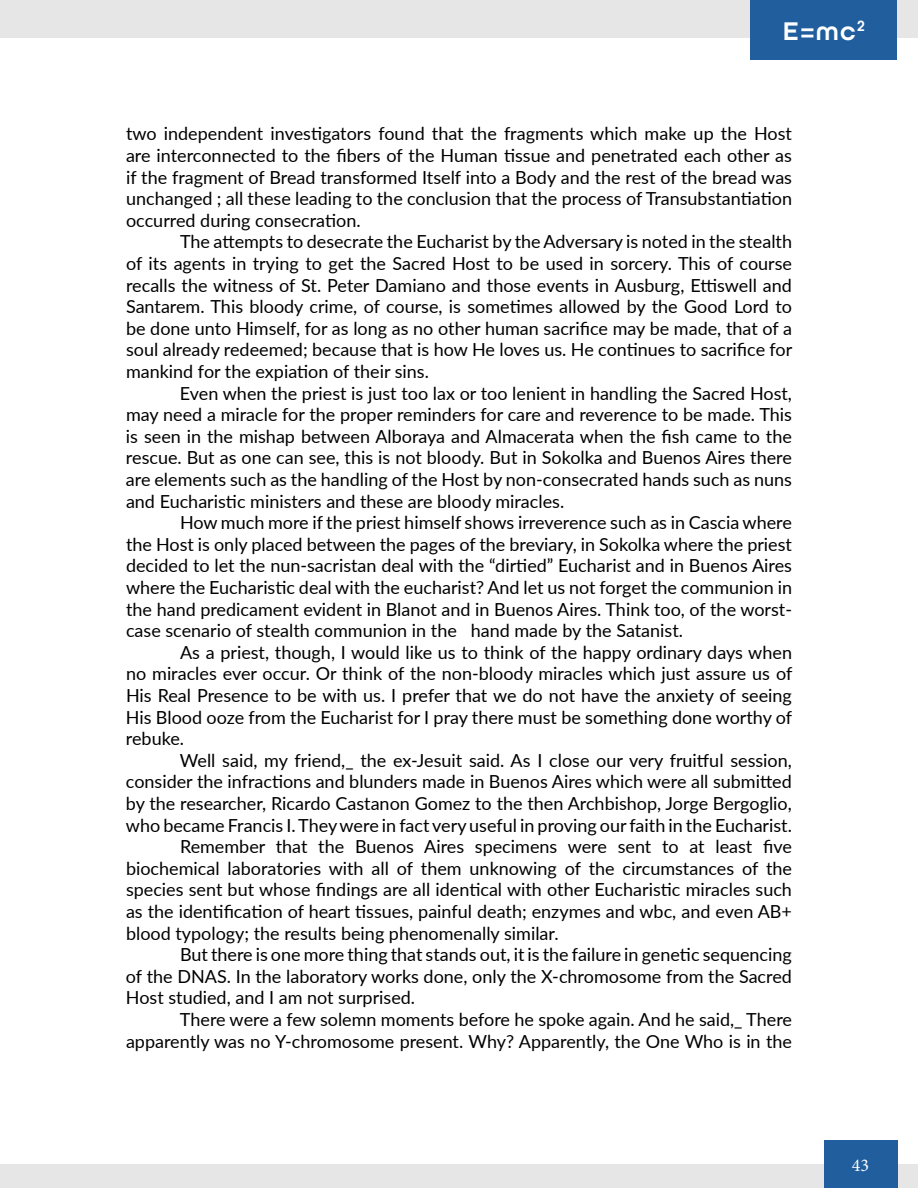
<style>
.page{position:relative;width:918px;height:1188px;background:#fff}
.page>*{position:absolute;margin:0;border:0;box-sizing:border-box;transform-origin:0 0}
.t1{font:600 27px "All Round Gothic";color:#fff}
.t2{font:18px/21.6px "Lato";color:#000;text-align:justify}
.t3{font:18px "Minion Pro";color:#fff}
</style>
<div class="page">
<div style="left:0;top:0;width:918px;height:38px;background:#e6e6e6"></div>
<div style="left:0;top:1164px;width:918px;height:24px;background:#e6e6e6"></div>
<div style="left:751px;top:0;width:146px;height:59px;background:#215e9e"></div>
<div style="left:824px;top:1140px;width:73px;height:48px;background:#215e9e"></div>
<h1 class="t1" style="left:783px;top:15px;width:84px">E=mc<sup>2</sup></h1>
<p class="t2" style="left:126px;top:122px;width:668px">two independent investigators found that the fragments which make up the Host are interconnected to the fibers of the Human tissue and penetrated each other as if the fragment of Bread transformed Itself into a Body and the rest of the bread was unchanged ; all these leading to the conclusion that the process of Transubstantiation occurred during consecration.</p>
<p class="t2" style="left:126px;top:230px;width:668px;text-indent:54px">The attempts to desecrate the Eucharist by the Adversary is noted in the stealth of its agents in trying to get the Sacred Host to be used in sorcery. This of course recalls the witness of St. Peter Damiano and those events in Ausburg, Ettiswell and Santarem. This bloody crime, of course, is sometimes allowed by the Good Lord to be done unto Himself, for as long as no other human sacrifice may be made, that of a soul already redeemed; because that is how He loves us. He continues to sacrifice for mankind for the expiation of their sins.</p>
<p class="t2" style="left:126px;top:382px;width:668px;text-indent:54px">Even when the priest is just too lax or too lenient in handling the Sacred Host, may need a miracle for the proper reminders for care and reverence to be made. This is seen in the mishap between Alboraya and Almacerata when the fish came to the rescue. But as one can see, this is not bloody. But in Sokolka and Buenos Aires there are elements such as the handling of the Host by non-consecrated hands such as nuns and Eucharistic ministers and these are bloody miracles.</p>
<p class="t2" style="left:126px;top:511px;width:668px;text-indent:54px">How much more if the priest himself shows irreverence such as in Cascia where the Host is only placed between the pages of the breviary, in Sokolka where the priest decided to let the nun-sacristan deal with the “dirtied” Eucharist and in Buenos Aires where the Eucharistic deal with the eucharist? And let us not forget the communion in the hand predicament evident in Blanot and in Buenos Aires. Think too, of the worst&shy;case scenario of stealth communion in the hand made by the Satanist.</p>
<p class="t2" style="left:126px;top:641px;width:668px;text-indent:54px">As a priest, though, I would like us to think of the happy ordinary days when no miracles ever occur. Or think of the non-bloody miracles which just assure us of His Real Presence to be with us. I prefer that we do not have the anxiety of seeing His Blood ooze from the Eucharist for I pray there must be something done worthy of rebuke.</p>
<p class="t2" style="left:180px;top:749px;width:613px">Well said, my friend,_ the ex-Jesuit said. As I close our very fruitful session,</p>
<p class="t2" style="left:126px;top:770px;width:667px">consider the infractions and blunders made in Buenos Aires which were all submitted</p>
<p class="t2" style="left:126px;top:792px;width:668px">by the researcher, Ricardo Castanon Gomez to the then Archbishop, Jorge Bergoglio,</p>
<p class="t2" style="left:126px;top:814px;width:668px">who became Francis I.Theywere in fact very useful in proving ourfaith in the Eucharist.</p>
<p class="t2" style="left:180px;top:835px;width:614px">Remember that the Buenos Aires specimens were sent to at least five</p>
<p class="t2" style="left:126px;top:857px;width:668px">biochemical laboratories with all of them unknowing of the circumstances of the</p>
<p class="t2" style="left:126px;top:878px;width:667px">species sent but whose findings are all identical with other Eucharistic miracles such</p>
<p class="t2" style="left:126px;top:900px;width:668px">as the identification of heart tissues, painful death; enzymes and wbc, and even AB+</p>
<p class="t2" style="left:126px;top:922px;width:434px">blood typology; the results being phenomenally similar.</p>
<p class="t2" style="left:180px;top:943px;width:613px">But there is one more thing that stands out, it is the failure in genetic sequencing</p>
<p class="t2" style="left:126px;top:965px;width:668px">of the DNAS. In the laboratory works done, only the X-chromosome from the Sacred</p>
<p class="t2" style="left:126px;top:986px;width:291px">Host studied, and I am not surprised.</p>
<p class="t2" style="left:180px;top:1008px;width:614px">There were a few solemn moments before he spoke again. And he said,_ There</p>
<p class="t2" style="left:126px;top:1030px;width:668px">apparently was no Y-chromosome present. Why? Apparently, the One Who is in the</p>
<p class="t3" style="left:852px;top:1153px;width:19px">43</p>
</div>
